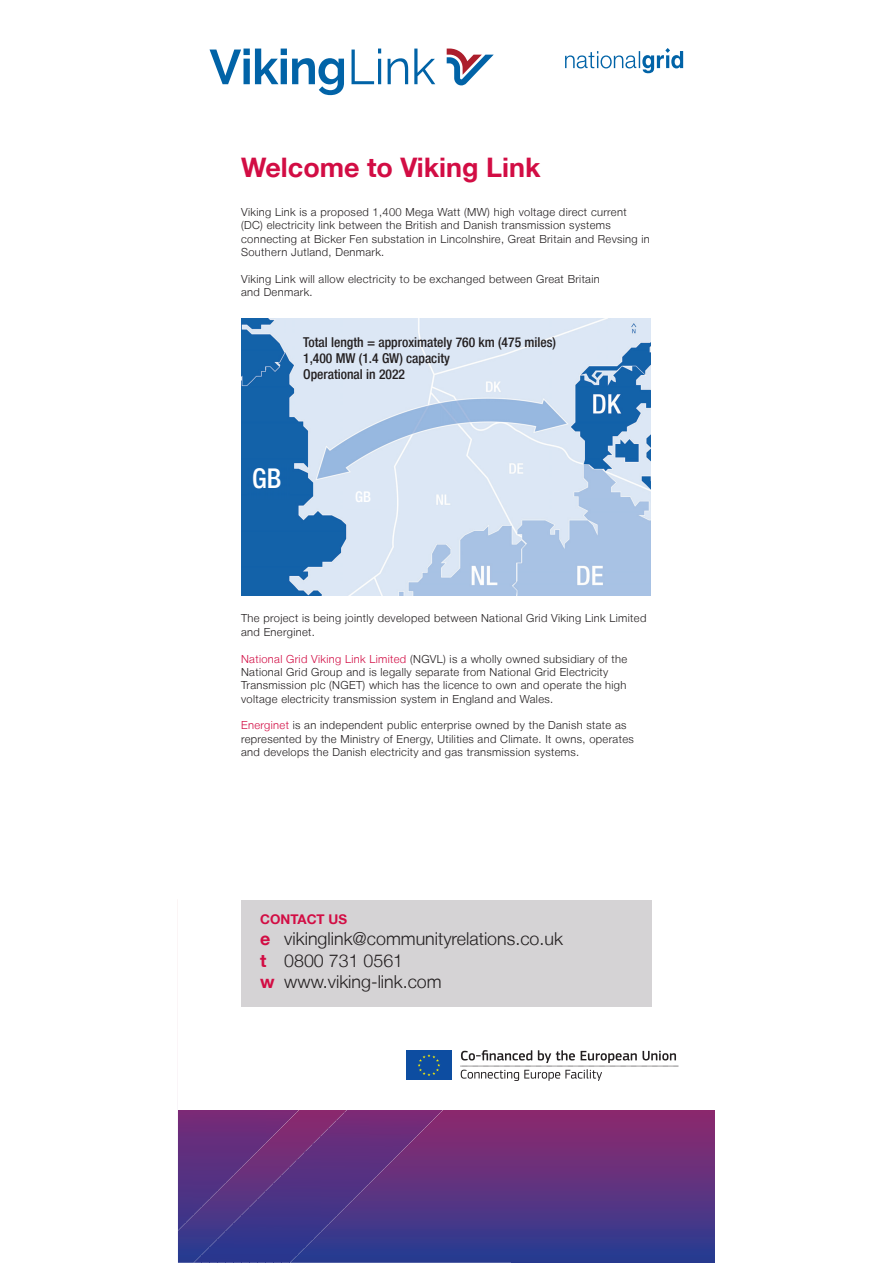
<style>
.page{position:relative;width:893px;height:1263px;background:#fff}
.page>*{position:absolute;margin:0;border:0;box-sizing:border-box;transform-origin:0 0}
.t1{font:500 condensed 27.15px "Helvetica Neue LT";color:#fff}
.t2{font:700 26.85px "Helvetica Neue LT";color:#d20d44}
.t3{font:300 17.85px/21.5px "Helvetica Neue LT";color:#231f20}
.t4{font:500 condensed 14.7px "Helvetica Neue LT";color:#fff}
.t5{font:500 condensed 13.65px/16.2px "Helvetica Neue LT";color:#231f20}
.t6{font:700 13.35px "Helvetica Neue LT";color:#d20d44}
.t7{font:300 11.1px/13.4px "Helvetica Neue LT";letter-spacing:.03em;color:#231f20}
.s1{color:#d20d44}
.s2{font-weight:700;color:#d20d44}
</style>
<div class="page">
<svg style="left:178px;top:1110px;width:333px;height:153px;background:#553482"></svg>
<img style="left:297px;top:1110px;width:8px;height:2px">
<img style="left:289px;top:1110px;width:8px;height:10px">
<img style="left:281px;top:1110px;width:8px;height:18px">
<img style="left:178px;top:1110px;width:8px;height:121px">
<img style="left:273px;top:1110px;width:8px;height:26px">
<img style="left:186px;top:1110px;width:8px;height:113px">
<img style="left:265px;top:1110px;width:8px;height:34px">
<img style="left:257px;top:1110px;width:8px;height:42px">
<img style="left:194px;top:1110px;width:8px;height:105px">
<img style="left:249px;top:1110px;width:8px;height:50px">
<img style="left:202px;top:1110px;width:8px;height:97px">
<img style="left:241px;top:1110px;width:8px;height:58px">
<img style="left:233px;top:1110px;width:8px;height:65px">
<img style="left:209px;top:1110px;width:9px;height:89px">
<img style="left:225px;top:1110px;width:8px;height:73px">
<img style="left:217px;top:1110px;width:8px;height:81px">
<img style="left:448px;top:1110px;width:8px;height:2px">
<img style="left:440px;top:1110px;width:8px;height:10px">
<img style="left:432px;top:1110px;width:8px;height:18px">
<img style="left:424px;top:1110px;width:8px;height:26px">
<img style="left:416px;top:1110px;width:8px;height:34px">
<img style="left:408px;top:1110px;width:8px;height:42px">
<img style="left:400px;top:1110px;width:8px;height:50px">
<img style="left:393px;top:1110px;width:7px;height:58px">
<img style="left:385px;top:1110px;width:8px;height:65px">
<img style="left:377px;top:1110px;width:8px;height:73px">
<img style="left:369px;top:1110px;width:8px;height:81px">
<img style="left:361px;top:1110px;width:8px;height:89px">
<img style="left:353px;top:1110px;width:8px;height:97px">
<img style="left:345px;top:1110px;width:8px;height:105px">
<img style="left:337px;top:1112px;width:8px;height:111px">
<img style="left:329px;top:1120px;width:8px;height:111px">
<img style="left:321px;top:1128px;width:8px;height:111px">
<img style="left:313px;top:1136px;width:8px;height:111px">
<img style="left:305px;top:1144px;width:8px;height:111px">
<img style="left:297px;top:1152px;width:8px;height:111px">
<img style="left:289px;top:1159px;width:8px;height:104px">
<img style="left:281px;top:1167px;width:8px;height:96px">
<img style="left:273px;top:1175px;width:8px;height:88px">
<img style="left:265px;top:1183px;width:8px;height:80px">
<img style="left:257px;top:1191px;width:8px;height:72px">
<img style="left:249px;top:1199px;width:8px;height:64px">
<img style="left:241px;top:1207px;width:8px;height:56px">
<img style="left:233px;top:1215px;width:8px;height:48px">
<img style="left:225px;top:1223px;width:8px;height:40px">
<img style="left:217px;top:1231px;width:8px;height:32px">
<img style="left:209px;top:1239px;width:8px;height:24px">
<img style="left:201px;top:1247px;width:9px;height:16px">
<svg style="left:194px;top:1255px;width:8px;height:8px"></svg>
<svg style="left:511px;top:1110px;width:204px;height:153px;background:#5c327f"></svg>
<svg style="left:447px;top:49px;width:47px;height:36px"></svg>
<svg style="left:209px;top:49px;width:135px;height:46px"></svg>
<svg style="left:351px;top:49px;width:30px;height:35px"></svg>
<svg style="left:388px;top:58px;width:20px;height:26px"></svg>
<svg style="left:414px;top:49px;width:21px;height:35px"></svg>
<svg style="left:565px;top:48px;width:118px;height:25px"></svg>
<svg style="left:406px;top:1050px;width:46px;height:30px"></svg>
<div style="left:406px;top:1051px;width:45px;height:29px;background:#0d4da1"></div>
<svg style="left:418px;top:1054px;width:22px;height:22px"></svg>
<svg style="left:460px;top:1050px;width:219px;height:31px"></svg>
<img style="left:242px;top:318px;width:408px;height:278px">
<img style="left:247px;top:464px;width:43px;height:34px">
<img style="left:348px;top:485px;width:32px;height:24px">
<div style="left:241px;top:900px;width:410px;height:107px;background:#d5d3d5"></div>
<h2 class="t2" style="left:241px;top:158px;width:301px">Welcome to Viking Link</h2>
<p class="t7" style="left:241px;top:207px;width:410px">Viking Link is a proposed 1,400 Mega Watt (MW) high voltage direct current (DC) electricity link between the British and Danish transmission systems connecting at Bicker Fen substation in Lincolnshire, Great Britain and Revsing in Southern Jutland, Denmark.</p>
<p class="t7" style="left:241px;top:273px;width:360px">Viking Link will allow electricity to be exchanged between Great Britain and Denmark.</p>
<p class="t5" style="left:303px;top:334px;width:254px">Total length = approximately 760 km (475 miles)<br>1,400 MW (1.4 GW) capacity<br>Operational in 2022</p>
<h1 class="t1" style="left:252px;top:462px;width:31px">GB</h1>
<h3 class="t4" style="left:355px;top:488px;width:17px">GB</h3>
<p class="t7" style="left:241px;top:613px;width:407px">The project is being jointly developed between National Grid Viking Link Limited and Energinet.</p>
<p class="t7" style="left:241px;top:653px;width:388px"><span class="s1">National Grid Viking Link Limited</span> (NGVL) is a wholly owned subsidiary of the National Grid Group and is legally separate from National Grid Electricity Transmission plc (NGET) which has the licence to own and operate the high voltage electricity transmission system in England and Wales.</p>
<p class="t7" style="left:241px;top:720px;width:394px"><span class="s1">Energinet</span> is an independent public enterprise owned by the Danish state as represented by the Ministry of Energy, Utilities and Climate. It owns, operates and develops the Danish electricity and gas transmission systems.</p>
<p class="t6" style="left:260px;top:914px;width:88px">CONTACT US</p>
<h3 class="t3" style="left:260px;top:930px;width:304px"><span class="s2">e</span> vikinglink@communityrelations.co.uk <span class="s2">t</span> 0800 731 0561<br><span class="s2">w</span> www.viking-link.com</h3>
</div>
